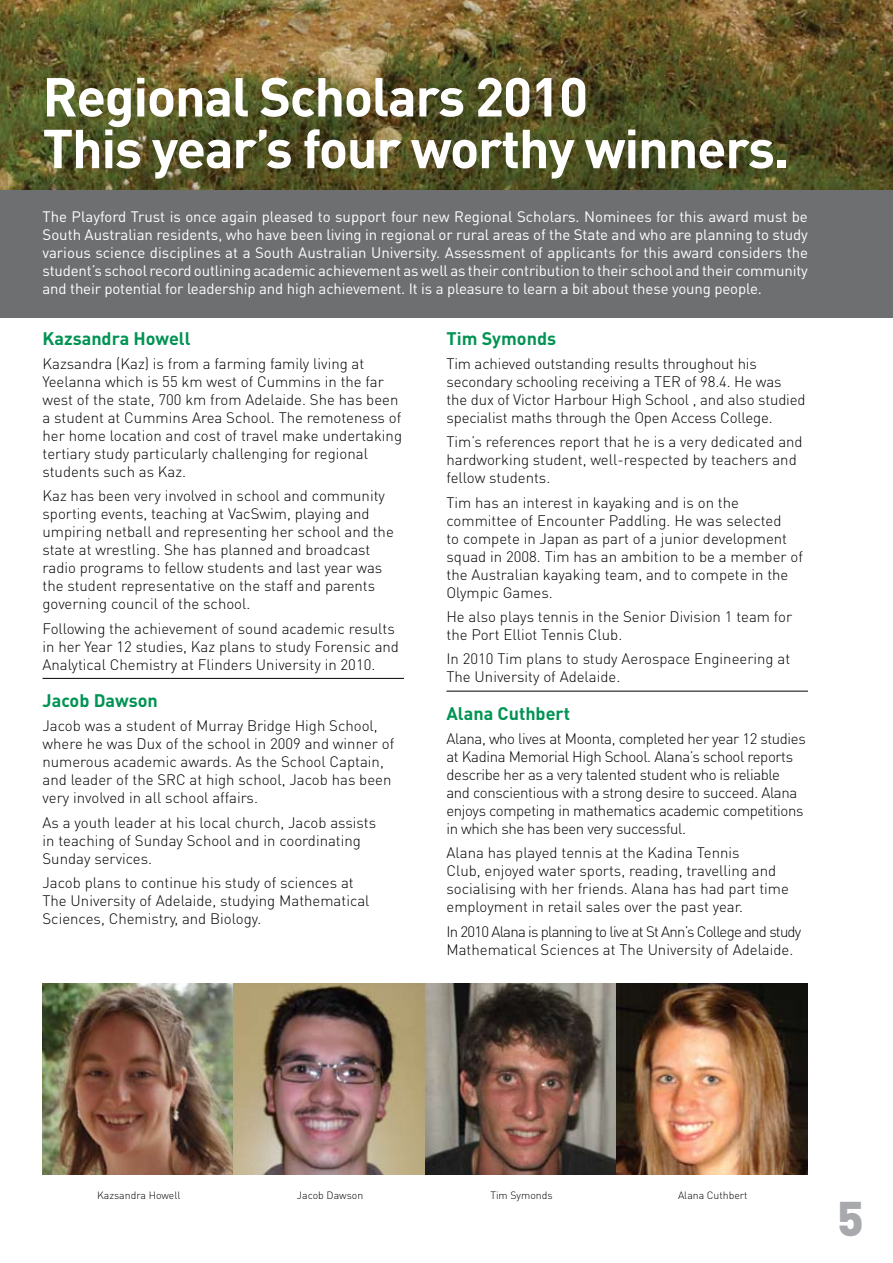
<style>
.page{position:relative;width:893px;height:1263px;background:#fff}
.page>*{position:absolute;margin:0;border:0;box-sizing:border-box;transform-origin:0 0}
.t1{font:700 54px/51.8px "DIN Pro";letter-spacing:-.025em;color:#fff}
.t2{font:900 48px "DIN Pro";color:#a7a9ac}
.t3{font:700 18px "DIN Pro";color:#009353}
.t4{font:300 15px/18px "DIN Pro";color:#000}
.t5{font:15px/18px "DIN Pro";letter-spacing:-.01em;color:#fff;text-align:justify}
.t6{font:300 15px/18px "DIN Pro";letter-spacing:-.025em;color:#000}
.t7{font:300 10.5px "DIN Pro";color:#000}
</style>
<div class="page">
<hr style="left:43px;top:678px;width:361px;height:1px;background:#000">
<hr style="left:446px;top:691px;width:362px;height:1px;background:#000">
<img style="left:43px;top:983px;width:191px;height:192px">
<img style="left:234px;top:983px;width:191px;height:192px">
<svg style="left:425px;top:983px;width:192px;height:192px;background:#705d53"></svg>
<img style="left:617px;top:983px;width:191px;height:192px">
<img style="left:0;top:0;width:893px;height:190px">
<div style="left:0;top:190px;width:893px;height:128px;background:#6d6f71"></div>
<h1 class="t1" style="left:43px;top:69px;width:748px">Regional Scholars 2010<br>This year’s four worthy winners.</h1>
<p class="t5" style="left:43px;top:207px;width:767px">The Playford Trust is once again pleased to support four new Regional Scholars. Nominees for this award must be South Australian residents, who have been living in regional or rural areas of the State and who are planning to study various science disciplines at a South Australian U niversity. Assessment of applicants for this award considers the student’s school record outlining academic achievement as well as their contribution to their school and their community and their potential for leadership and high achievement. It is a pleasure to learn a bit about these young people.</p>
<p class="t3" style="left:43px;top:326px;width:150px">Kazsandra Howell</p>
<p class="t4" style="left:43px;top:354px;width:361px">Kazsandra (Kaz) is from a farming family living at Yeelanna which is 55 km west of Cummins in the far west of the state, 700 km from Adelaide. She has been a student at Cummins Area School. The remoteness of her home location and cost of travel make undertaking tertiary study particularly challenging for regional students such as Kaz.</p>
<p class="t4" style="left:43px;top:486px;width:353px">Kaz has been very involved in school and community sporting events, teaching at VacSwim, playing and umpiring netball and representing her school and the state at wrestling. She has planned and broadcast radio programs to fellow students and last year was the student representative on the staff and parents governing council of the school.</p>
<p class="t4" style="left:43px;top:619px;width:358px">Following the achievement of sound academic results in her Year 12 studies, Kaz plans to study Forensic and<br>Analytical Chemistry at Flinders University in 2010.</p>
<p class="t3" style="left:43px;top:688px;width:117px">Jacob Dawson</p>
<p class="t4" style="left:43px;top:716px;width:353px">Jacob was a student of Murray Bridge High School, where he was Dux of the school in 2009 and winner of numerous academic awards. As the School Captain, and leader of the SRC at high school, Jacob has been very involved in all school affairs.</p>
<p class="t4" style="left:43px;top:812px;width:335px">As a youth leader at his local church, Jacob assists in teaching of Sunday School and in coordinating<br>Sunday services.</p>
<p class="t4" style="left:43px;top:873px;width:328px">Jacob plans to continue his study of sciences at<br>The University of Adelaide, studying Mathematical<br>Sciences, Chemistry, and Biology.</p>
<p class="t3" style="left:446px;top:326px;width:111px">Tim Symonds</p>
<p class="t4" style="left:446px;top:354px;width:361px">Tim achieved outstanding results throughout his secondary schooling receiving a TER of 98.4. He was the dux of Victor Harbour High School , and also studied specialist maths through the Open Access College.</p>
<p class="t4" style="left:446px;top:432px;width:358px">Tim’s references report that he is a very dedicated and hardworking student, well-respected by teachers and fellow students.</p>
<p class="t4" style="left:446px;top:493px;width:358px">Tim has an interest in kayaking and is on the committee of Encounter Paddling. He was selected<br>to compete in Japan as part of a junior development squad in 2008. Tim has an ambition to be a member of the Australian kayaking team, and to compete in the Olympic Games.</p>
<p class="t4" style="left:446px;top:607px;width:347px">He also plays tennis in the Senior Division 1 team for the Port Elliot Tennis Club.</p>
<p class="t4" style="left:446px;top:649px;width:345px">In 2010 Tim plans to study Aerospace Engineering at<br>The University of Adelaide.</p>
<p class="t3" style="left:446px;top:701px;width:125px">Alana Cuthbert</p>
<p class="t6" style="left:446px;top:729px;width:361px">Alana, who lives at Moonta, completed her year 12 studies at Kadina Memorial High School. Alana’s school reports describe her as a very talented student who is reliable and conscientious with a strong desire to succeed. Alana enjoys competing in mathematics academic competitions in which she has been very successful.</p>
<p class="t4" style="left:446px;top:843px;width:344px">Alana has played tennis at the Kadina Tennis<br>Club, enjoyed water sports, reading, travelling and socialising with her friends. Alana has had part time employment in retail sales over the past year.</p>
<p class="t4" style="left:446px;top:922px;width:356px">In 2010 Alana is planning to live at St Ann’s College and study<br>Mathematical Sciences at The University of Adelaide.</p>
<p class="t7" style="left:97px;top:1188px;width:85px">Kazsandra Howell</p>
<p class="t7" style="left:297px;top:1188px;width:68px">Jacob Dawson</p>
<p class="t7" style="left:490px;top:1188px;width:64px">Tim Symonds</p>
<p class="t7" style="left:678px;top:1188px;width:71px">Alana Cuthbert</p>
<h2 class="t2" style="left:837px;top:1186px;width:28px">5</h2>
</div>
